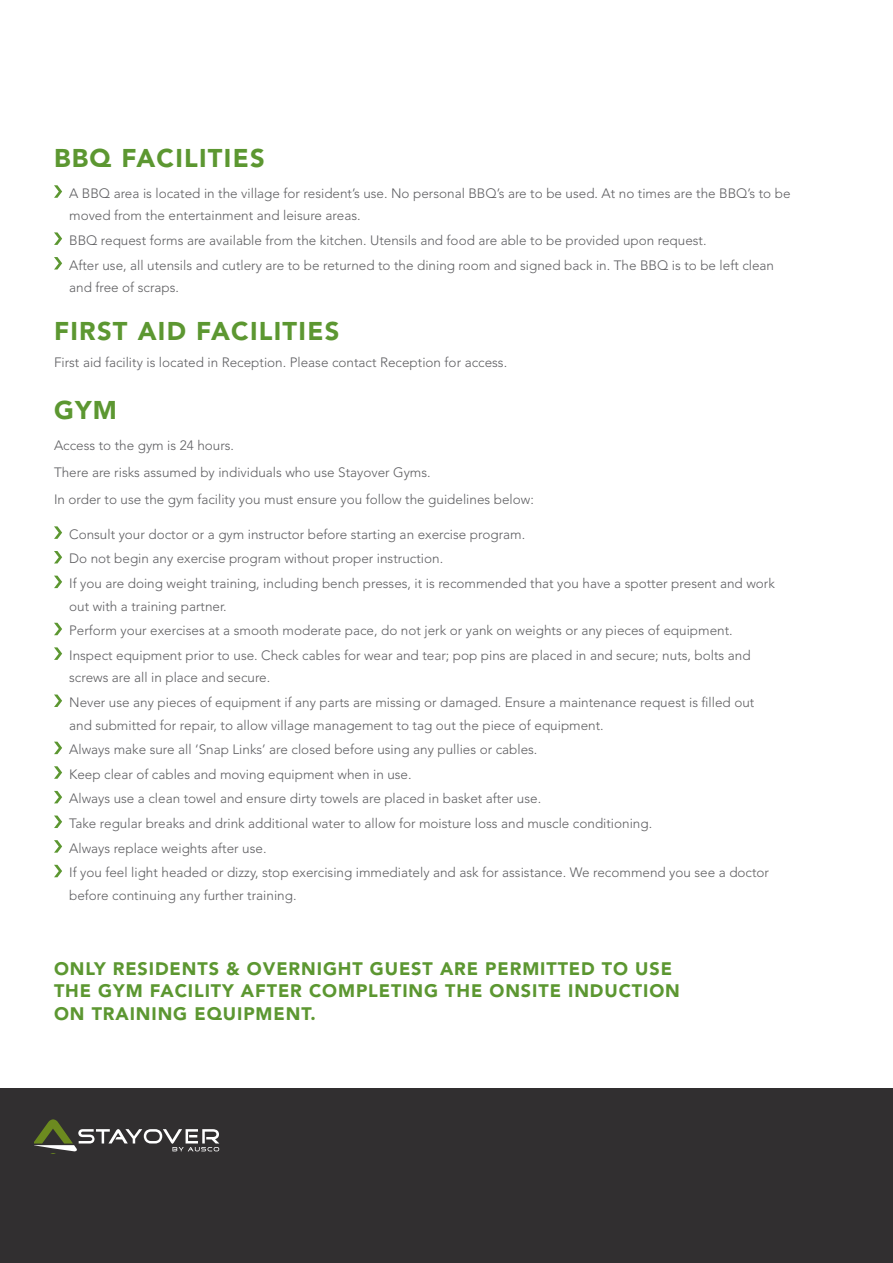
<style>
.page{position:relative;width:893px;height:1263px;background:#fff}
.page>*{position:absolute;margin:0;border:0;box-sizing:border-box;transform-origin:0 0}
.Live_Sub_Heading{font:900 25.5px "Avenir";letter-spacing:.05em;color:#5c9731}
.Live_Sub_Heading-2{font:900 18px/22.5px "Avenir";letter-spacing:.05em;color:#5c9731}
.First_Paragraph_Intr{font:300 13.5px/22.5px "Avenir";color:#5f5f62}
</style>
<div class="page">
<div style="left:0;top:1089px;width:893px;height:174px;background:#312f30"></div>
<svg style="left:34px;top:1120px;width:185px;height:31px"></svg>
<svg style="left:54px;top:185px;width:8px;height:13px"></svg>
<svg style="left:54px;top:232px;width:8px;height:13px"></svg>
<svg style="left:54px;top:257px;width:8px;height:12px"></svg>
<svg style="left:54px;top:526px;width:8px;height:13px"></svg>
<svg style="left:54px;top:551px;width:8px;height:12px"></svg>
<svg style="left:54px;top:576px;width:8px;height:12px"></svg>
<svg style="left:54px;top:623px;width:8px;height:12px"></svg>
<svg style="left:54px;top:647px;width:8px;height:13px"></svg>
<svg style="left:54px;top:694px;width:8px;height:13px"></svg>
<svg style="left:54px;top:742px;width:8px;height:12px"></svg>
<svg style="left:54px;top:766px;width:8px;height:13px"></svg>
<svg style="left:54px;top:791px;width:8px;height:12px"></svg>
<svg style="left:54px;top:815px;width:8px;height:13px"></svg>
<svg style="left:54px;top:840px;width:8px;height:13px"></svg>
<svg style="left:54px;top:865px;width:8px;height:12px"></svg>
<p class="Live_Sub_Heading" style="left:54px;top:142px;width:212px">BBQ FACILITIES</p>
<p class="First_Paragraph_Intr" style="left:69px;top:182px;width:723px">A BBQ area is located in the village for resident’s use. No personal BBQ’s are to be used. At no times are the BBQ’s to be moved from the entertainment and leisure areas.</p>
<p class="First_Paragraph_Intr" style="left:69px;top:229px;width:639px">BBQ request forms are available from the kitchen. Utensils and food are able to be provided upon request.</p>
<p class="First_Paragraph_Intr" style="left:69px;top:254px;width:706px">After use, all utensils and cutlery are to be returned to the dining room and signed back in. The BBQ is to be left clean and free of scraps.</p>
<p class="Live_Sub_Heading" style="left:54px;top:316px;width:287px">FIRST AID FACILITIES</p>
<p class="First_Paragraph_Intr" style="left:54px;top:351px;width:455px">First aid facility is located in Reception. Please contact Reception for access.</p>
<p class="Live_Sub_Heading" style="left:54px;top:395px;width:64px">GYM</p>
<p class="First_Paragraph_Intr" style="left:54px;top:434px;width:182px">Access to the gym is 24 hours.</p>
<p class="First_Paragraph_Intr" style="left:54px;top:461px;width:378px">There are risks assumed by individuals who use Stayover Gyms.</p>
<p class="First_Paragraph_Intr" style="left:54px;top:488px;width:481px">In order to use the gym facility you must ensure you follow the guidelines below:</p>
<p class="First_Paragraph_Intr" style="left:69px;top:523px;width:458px">Consult your doctor or a gym instructor before starting an exercise program.</p>
<p class="First_Paragraph_Intr" style="left:69px;top:547px;width:375px">Do not begin any exercise program without proper instruction.</p>
<p class="First_Paragraph_Intr" style="left:69px;top:572px;width:707px">If you are doing weight training, including bench presses, it is recommended that you have a spotter present and work out with a training partner.</p>
<p class="First_Paragraph_Intr" style="left:69px;top:619px;width:665px">Perform your exercises at a smooth moderate pace, do not jerk or yank on weights or any pieces of equipment.</p>
<p class="First_Paragraph_Intr" style="left:69px;top:644px;width:683px">Inspect equipment prior to use. Check cables for wear and tear; pop pins are placed in and secure; nuts, bolts and screws are all in place and secure.</p>
<p class="First_Paragraph_Intr" style="left:69px;top:691px;width:687px">Never use any pieces of equipment if any parts are missing or damaged. Ensure a maintenance request is filled out and submitted for repair, to allow village management to tag out the piece of equipment.</p>
<p class="First_Paragraph_Intr" style="left:69px;top:738px;width:470px">Always make sure all ‘Snap Links’ are closed before using any pullies or cables.</p>
<p class="First_Paragraph_Intr" style="left:69px;top:763px;width:344px">Keep clear of cables and moving equipment when in use.</p>
<p class="First_Paragraph_Intr" style="left:69px;top:787px;width:473px">Always use a clean towel and ensure dirty towels are placed in basket after use.</p>
<p class="First_Paragraph_Intr" style="left:69px;top:812px;width:585px">Take regular breaks and drink additional water to allow for moisture loss and muscle conditioning.</p>
<p class="First_Paragraph_Intr" style="left:69px;top:837px;width:199px">Always replace weights after use.</p>
<p class="First_Paragraph_Intr" style="left:69px;top:861px;width:701px">If you feel light headed or dizzy, stop exercising immediately and ask for assistance. We recommend you see a doctor before continuing any further training.</p>
<p class="Live_Sub_Heading-2" style="left:54px;top:957px;width:627px">ONLY RESIDENTS &amp; OVERNIGHT GUEST ARE PERMITTED TO USE<br>THE GYM FACILITY AFTER COMPLETING THE ONSITE INDUCTION<br>ON TRAINING EQUIPMENT.</p>
</div>
